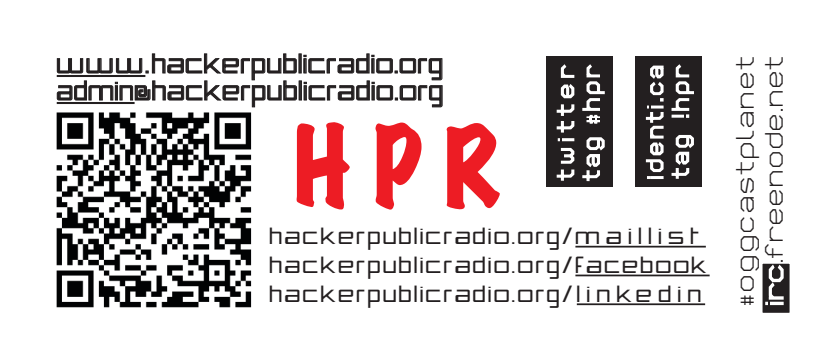
<style>
.page{position:relative;width:840px;height:363px;background:#fff}
.page>*{position:absolute;margin:0;border:0;box-sizing:border-box;transform-origin:0 0}
.t1{font:expanded 100px "Marker Felt";color:#ed1c24;scale:.94 1}
.t2{font:28px/27.2px "Swissmade";color:#231f20;scale:1.09 1}
.t3{font:24px/28.8px "Swissmade";letter-spacing:.05em;color:#231f20;scale:1.15 1}
.t4{font:24px/28.8px "VLOBJ";letter-spacing:.075em;color:#231f20;scale:1.15 1}
.s1{color:#fff}
</style>
<div class="page">
<div style="left:758px;top:260px;width:35px;height:57px;background:#231f20;border:4px solid #fff"></div>
<svg style="left:56px;top:53px;width:241px;height:55px"></svg>
<div style="left:298px;top:80px;width:4px;height:20px;border:1px solid #231f20"></div>
<svg style="left:303px;top:53px;width:140px;height:55px"></svg>
<hr style="left:57px;top:102px;width:77px;height:2px;background:#231f20">
<hr style="left:575px;top:246px;width:130px;height:1px;background:#231f20">
<hr style="left:575px;top:274px;width:134px;height:2px;background:#231f20">
<hr style="left:576px;top:303px;width:128px;height:2px;background:#231f20">
<div style="left:545px;top:57px;width:67px;height:130px;background:#231f20"></div>
<svg style="left:582px;top:137px;width:23px;height:45px"></svg>
<div style="left:634px;top:57px;width:67px;height:130px;background:#231f20"></div>
<svg style="left:671px;top:135px;width:23px;height:44px"></svg>
<svg style="left:556px;top:64px;width:19px;height:117px"></svg>
<svg style="left:582px;top:64px;width:23px;height:60px"></svg>
<svg style="left:645px;top:65px;width:19px;height:114px"></svg>
<svg style="left:671px;top:64px;width:23px;height:54px"></svg>
<svg style="left:764px;top:263px;width:20px;height:43px"></svg>
<img style="left:56px;top:112px;width:196px;height:196px">
<p class="t2" style="left:57px;top:51px;width:357px">www.hackerpublicradio.org admin@hackerpublicradio.org</p>
<p class="t4" style="left:730px;top:305px;width:219px;rotate:-90deg">#oggcastplanet <span class="s1">irc</span>.freenode.net</p>
<h1 class="t1" style="left:293px;top:93px;width:221px">HPR</h1>
<p class="t3" style="left:269px;top:223px;width:383px">hackerpublicradio.org/m a i l l i s t hackerpublicradio.org/facebook hackerpublicradio.org/l i n ke d i n</p>
</div>
